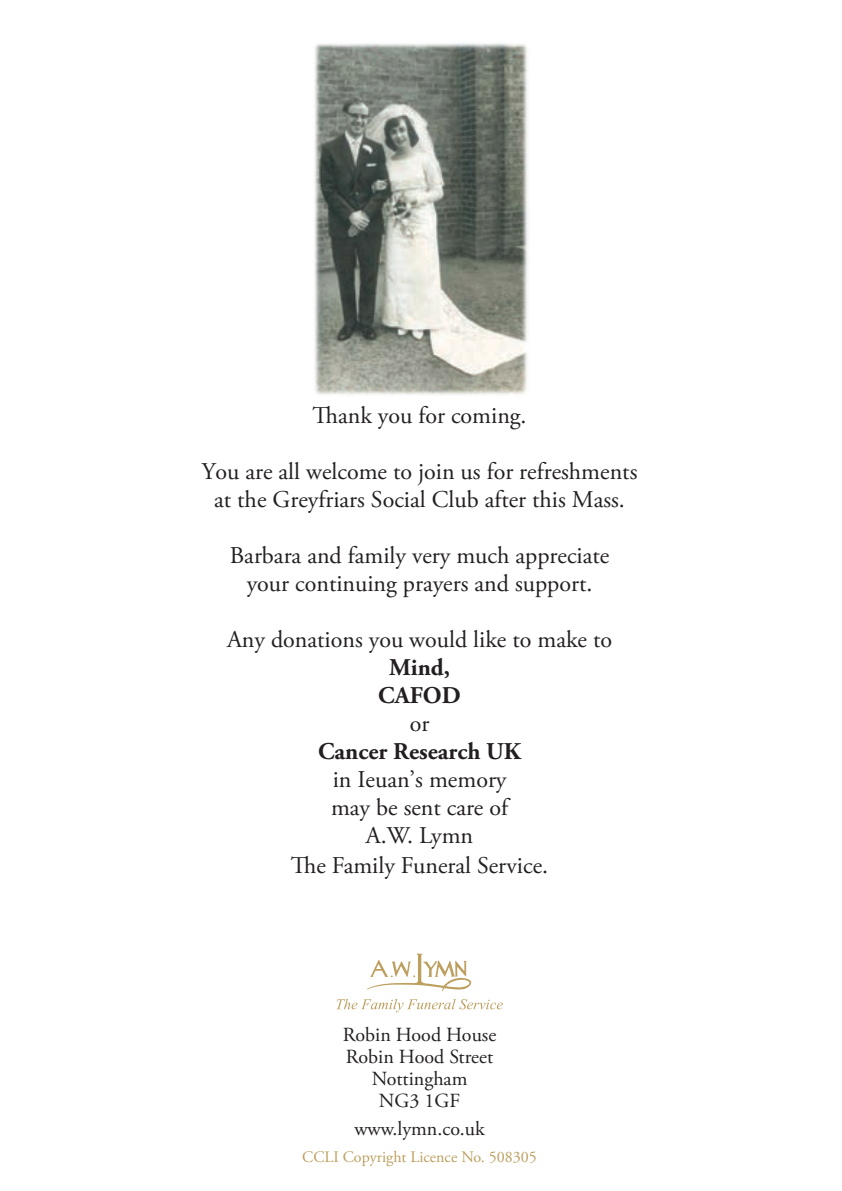
<style>
.page{position:relative;width:842px;height:1191px;background:#fff}
.page>*{position:absolute;margin:0;border:0;box-sizing:border-box;transform-origin:0 0}
.t1{font:24px/28.6px "Adobe Garamond Pro";color:#231f20;text-align:center}
.t2{font:700 24px/28px "Adobe Garamond Pro";color:#231f20;text-align:center}
.t3{font:20px/22px "Adobe Garamond Pro";color:#231f20;text-align:center}
.t4{font:16px "Adobe Garamond Pro";color:#bd9f5f}
</style>
<div class="page">
<svg style="left:336px;top:953px;width:167px;height:59px"></svg>
<img style="left:314px;top:43px;width:214px;height:352px">
<p class="t1" style="left:312px;top:401px;width:216px">Thank you for coming.</p>
<p class="t1" style="left:202px;top:458px;width:437px;line-height:28px">You are all welcome to join us for refreshments at the Greyfriars Social Club after this Mass.</p>
<p class="t1" style="left:230px;top:542px;width:381px;line-height:28px">Barbara and family very much appreciate your continuing prayers and support.</p>
<p class="t1" style="left:227px;top:625px;width:387px">Any donations you would like to make to</p>
<p class="t2" style="left:378px;top:653px;width:84px">Mind,<br>CAFOD</p>
<p class="t1" style="left:410px;top:709px;width:21px">or</p>
<p class="t2" style="left:318px;top:737px;width:205px">Cancer Research UK</p>
<p class="t1" style="left:291px;top:765px;width:259px">in Ieuan’s memory<br>may be sent care of<br>A.W. Lymn<br>The Family Funeral Service.</p>
<p class="t3" style="left:343px;top:1024px;width:155px">Robin Hood House<br>Robin Hood Street<br>Nottingham<br>NG3 1GF</p>
<p class="t3" style="left:354px;top:1117px;width:132px">www.lymn.co.uk</p>
<p class="t4" style="left:302px;top:1147px;width:236px">CCLI Copyright Licence No. 508305</p>
</div>
